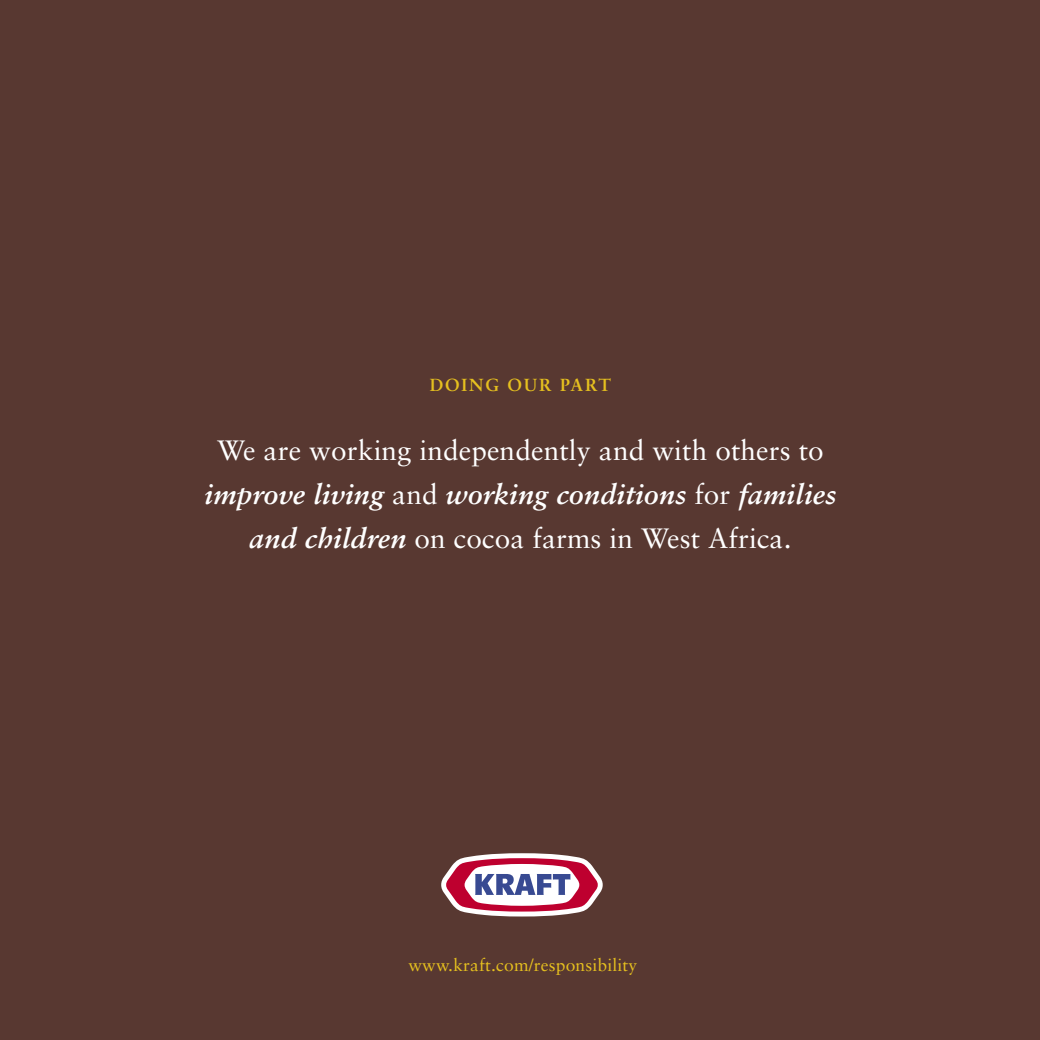
<style>
.page{position:relative;width:1040px;height:1040px;background:#583831}
.page>*{position:absolute;margin:0;border:0;box-sizing:border-box;transform-origin:0 0}
.t1{font:28px/43.8px "Sabon";letter-spacing:.005em;color:#fff;text-align:center}
.t2{font:17.5px "Sabon";letter-spacing:.01em;color:#e6c01f}
.t3{font:700 17.5px "Sabon";letter-spacing:.1em;color:#e6c01f}
.s1{font-weight:700;font-style:italic}
</style>
<div class="page">
<svg style="left:441px;top:853px;width:161px;height:63px;background:#bc859a"></svg>
<p class="t3" style="left:430px;top:374px;width:183px">DOING OUR PART</p>
<p class="t1" style="left:204px;top:428px;width:633px">We are working independently and with others to <span class="s1">improve living</span> and <span class="s1">working conditions</span> for <span class="s1">families and children</span> on cocoa farms in West Africa.</p>
<p class="t2" style="left:408px;top:954px;width:230px">www.kraft.com/responsibility</p>
</div>
